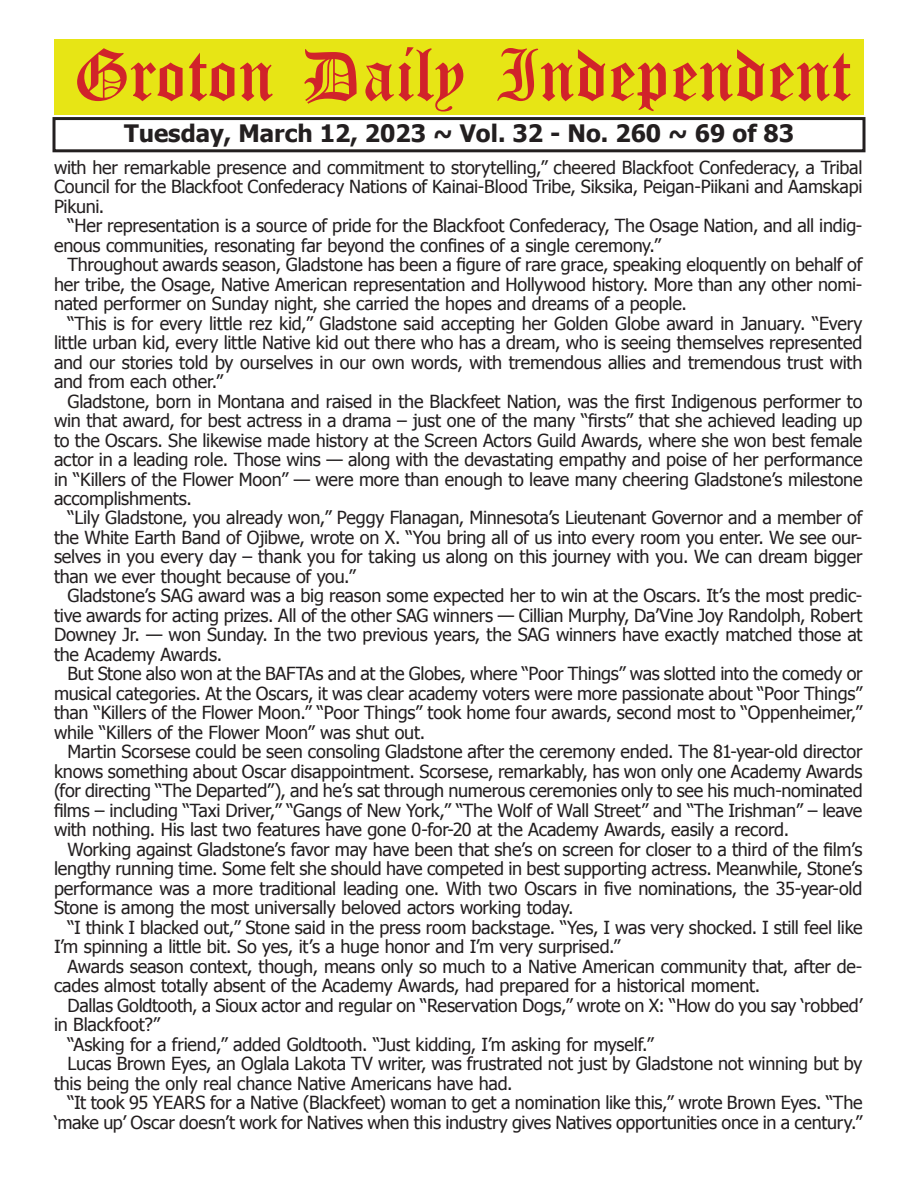
<style>
.page{position:relative;width:918px;height:1188px;background:#fff}
.page>*{position:absolute;margin:0;border:0;box-sizing:border-box;transform-origin:0 0}
.t1{font:54px "Old English Five";color:#d1232a}
.t2{font:700 24px "Tahoma";color:#231f20}
.t3{font:18px/19.5px "Tahoma";letter-spacing:-.01em;color:#231f20;text-align:justify}
</style>
<div class="page">
<div style="left:52px;top:117px;width:814px;height:35px;border:3px solid #231f20"></div>
<div style="left:54px;top:40px;width:810px;height:75px;background:#e7e515"></div>
<h1 class="t1" style="left:73px;top:50px;width:779px">Groton Daily Independent</h1>
<h2 class="t2" style="left:124px;top:116px;width:672px">Tuesday, March 12, 2023 ~ Vol. 32 - No. 260 ~ 69 of 83</h2>
<p class="t3" style="left:54px;top:156px;width:810px">with her remarkable presence and commitment to storytelling,” cheered Blackfoot Confederacy, a Tribal Council for the Blackfoot Confederacy Nations of Kainai-Blood Tribe, Siksika, Peigan-Piikani and Aamskapi Pikuni.</p>
<p class="t3" style="left:54px;top:215px;width:810px;text-indent:14px">“Her representation is a source of pride for the Blackfoot Confederacy, The Osage Nation, and all indig&shy;enous communities, resonating far beyond the confines of a single ceremony.”</p>
<p class="t3" style="left:54px;top:254px;width:810px;text-indent:14px">Throughout awards season, Gladstone has been a figure of rare grace, speaking eloquently on behalf of her tribe, the Osage, Native American representation and Hollywood history. More than any other nomi&shy;nated performer on Sunday night, she carried the hopes and dreams of a people.</p>
<p class="t3" style="left:54px;top:312px;width:810px;text-indent:14px">“This is for every little rez kid,” Gladstone said accepting her Golden Globe award in January. “Every little urban kid, every little Native kid out there who has a dream, who is seeing themselves represented and our stories told by ourselves in our own words, with tremendous allies and tremendous trust with and from each other.”</p>
<p class="t3" style="left:54px;top:390px;width:810px;text-indent:14px">Gladstone, born in Montana and raised in the Blackfeet Nation, was the first Indigenous performer to win that award, for best actress in a drama – just one of the many “firsts” that she achieved leading up to the Oscars. She likewise made history at the Screen Actors Guild Awards, where she won best female actor in a leading role. Those wins — along with the devastating empathy and poise of her performance in “Killers of the Flower Moon” — were more than enough to leave many cheering Gladstone’s milestone accomplishments.</p>
<p class="t3" style="left:54px;top:507px;width:810px;text-indent:14px">“Lily Gladstone, you already won,” Peggy Flanagan, Minnesota’s Lieutenant Governor and a member of the White Earth Band of Ojibwe, wrote on X. “You bring all of us into every room you enter. We see our&shy;selves in you every day – thank you for taking us along on this journey with you. We can dream bigger than we ever thought because of you.”</p>
<p class="t3" style="left:54px;top:585px;width:810px;text-indent:14px">Gladstone’s SAG award was a big reason some expected her to win at the Oscars. It’s the most predic&shy;tive awards for acting prizes. All of the other SAG winners — Cillian Murphy, Da’Vine Joy Randolph, Robert Downey Jr. — won Sunday. In the two previous years, the SAG winners have exactly matched those at the Academy Awards.</p>
<p class="t3" style="left:54px;top:663px;width:810px;text-indent:14px">But Stone also won at the BAFTAs and at the Globes, where “Poor Things” was slotted into the comedy or musical categories. At the Oscars, it was clear academy voters were more passionate about “Poor Things” than “Killers of the Flower Moon.” “Poor Things” took home four awards, second most to “Oppenheimer,” while “Killers of the Flower Moon” was shut out.</p>
<p class="t3" style="left:54px;top:741px;width:810px;text-indent:14px">Martin Scorsese could be seen consoling Gladstone after the ceremony ended. The 81-year-old director knows something about Oscar disappointment. Scorsese, remarkably, has won only one Academy Awards (for directing “The Departed”), and he’s sat through numerous ceremonies only to see his much-nominated films – including “Taxi Driver,” “Gangs of New York,” “The Wolf of Wall Street” and “The Irishman” – leave with nothing. His last two features have gone 0-for-20 at the Academy Awards, easily a record.</p>
<p class="t3" style="left:54px;top:839px;width:810px;text-indent:14px">Working against Gladstone’s favor may have been that she’s on screen for closer to a third of the film’s lengthy running time. Some felt she should have competed in best supporting actress. Meanwhile, Stone’s performance was a more traditional leading one. With two Oscars in five nominations, the 35-year-old Stone is among the most universally beloved actors working today.</p>
<p class="t3" style="left:54px;top:917px;width:810px;text-indent:14px">“I think I blacked out,” Stone said in the press room backstage. “Yes, I was very shocked. I still feel like<br>I’m spinning a little bit. So yes, it’s a huge honor and I’m very surprised.”</p>
<p class="t3" style="left:54px;top:956px;width:810px;text-indent:14px">Awards season context, though, means only so much to a Native American community that, after de&shy;cades almost totally absent of the Academy Awards, had prepared for a historical moment.</p>
<p class="t3" style="left:68px;top:995px;width:796px">Dallas Goldtooth, a Sioux actor and regular on “Reservation Dogs,” wrote on X: “How do you say ‘robbed’</p>
<p class="t3" style="left:54px;top:1014px;width:108px">in Blackfoot?”</p>
<p class="t3" style="left:68px;top:1034px;width:588px">“Asking for a friend,” added Goldtooth. “Just kidding, I’m asking for myself.”</p>
<p class="t3" style="left:68px;top:1053px;width:796px">Lucas Brown Eyes, an Oglala Lakota TV writer, was frustrated not just by Gladstone not winning but by</p>
<p class="t3" style="left:54px;top:1073px;width:460px">this being the only real chance Native Americans have had.</p>
<p class="t3" style="left:68px;top:1092px;width:797px">“It took 95 YEARS for a Native (Blackfeet) woman to get a nomination like this,” wrote Brown Eyes. “The</p>
<p class="t3" style="left:54px;top:1112px;width:810px">‘make up’ Oscar doesn’t work for Natives when this industry gives Natives opportunities once in a century.”</p>
</div>
